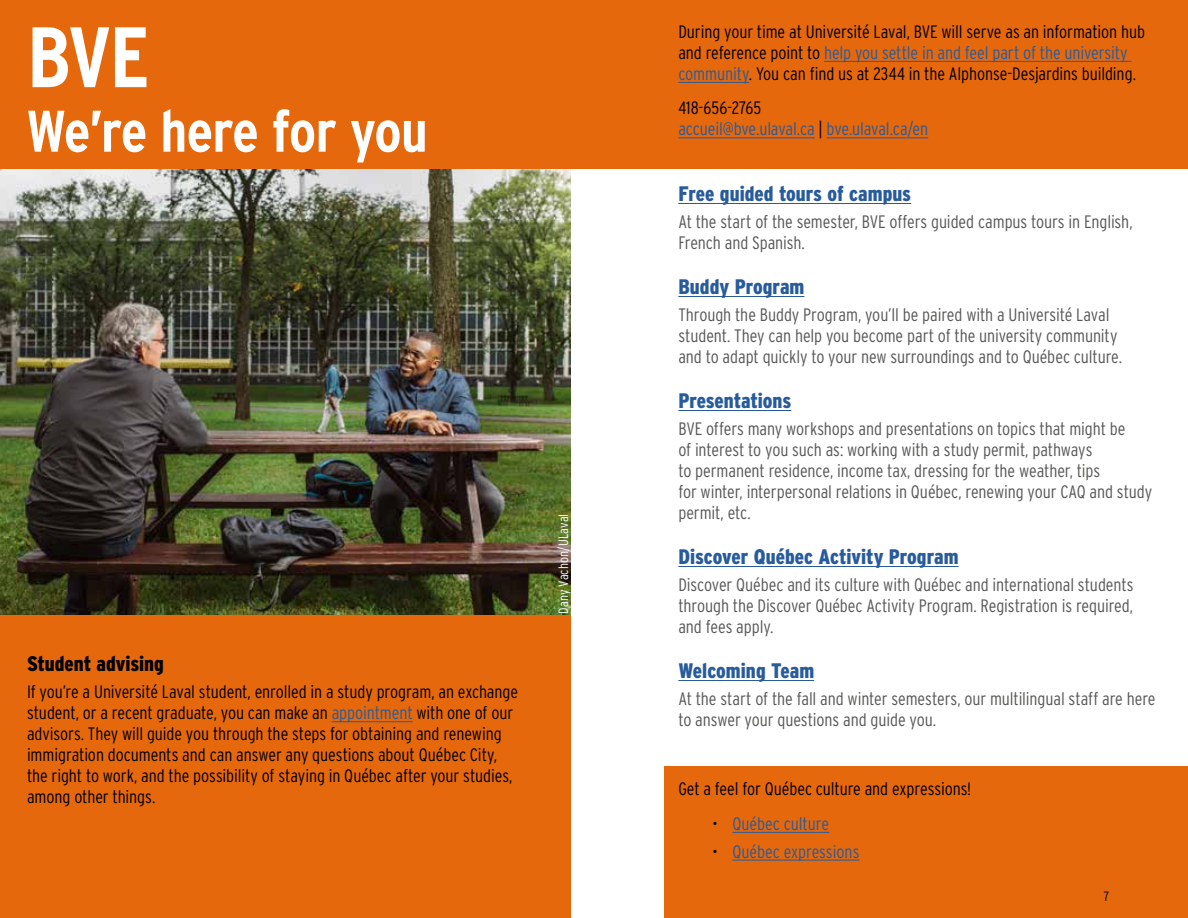
<style>
.page{position:relative;width:1188px;height:918px;background:#fff}
.page>*{position:absolute;margin:0;border:0;box-sizing:border-box;transform-origin:0 0}
.Titre_Accueil_BVE{font:700 condensed 85.5px "Interstate";color:#fff}
.Titre_Accueil_BVE-2{font:700 condensed 58.5px "Interstate";letter-spacing:-.02em;color:#fff}
.Sous-titre_noir__anc{font:900 condensed 21px "Interstate";color:#275b9b}
.Sous-titre_noir__anc-2{font:900 condensed 21px "Interstate";color:#000}
.texte_noir_80{font:300 condensed 18px/21px "Interstate";letter-spacing:-.005em;color:#575756}
.texte_noir{font:300 condensed 18px/21px "Interstate";letter-spacing:-.005em;color:#000}
.texte_noir-2{font:300 condensed 18px/21px "Interstate";letter-spacing:-.005em;color:#275b9b}
.photo_legende{font:300 condensed 13.5px "Interstate";letter-spacing:.01em;color:#fff}
.Texte_lexique{font:300 condensed 13.5px "Interstate";color:#000}
.s1{color:#275b9b}
.s2{color:#000}
</style>
<div class="page">
<div style="left:664px;top:766px;width:524px;height:152px;background:#e6680c"></div>
<img style="left:0;top:169px;width:570px;height:447px">
<div style="left:0;top:616px;width:570px;height:302px;background:#e6680c"></div>
<div style="left:0;top:0;width:1188px;height:169px;background:#e6680c"></div>
<hr style="left:824px;top:61px;width:308px;height:1px;background:#275b9b">
<hr style="left:678px;top:82px;width:71px;height:1px;background:#275b9b">
<hr style="left:678px;top:138px;width:137px;height:1px;background:#275b9b">
<hr style="left:827px;top:138px;width:101px;height:1px;background:#275b9b">
<hr style="left:678px;top:203px;width:233px;height:1px;background:#275b9b">
<hr style="left:678px;top:296px;width:126px;height:1px;background:#275b9b">
<hr style="left:678px;top:410px;width:113px;height:1px;background:#275b9b">
<hr style="left:678px;top:566px;width:281px;height:1px;background:#275b9b">
<hr style="left:678px;top:680px;width:136px;height:1px;background:#275b9b">
<hr style="left:732px;top:832px;width:97px;height:1px;background:#275b9b">
<hr style="left:732px;top:860px;width:127px;height:1px;background:#275b9b">
<hr style="left:332px;top:721px;width:81px;height:1px;background:#275b9b">
<p class="Titre_Accueil_BVE" style="left:27px;top:9px;width:125px">BVE</p>
<p class="Titre_Accueil_BVE-2" style="left:27px;top:98px;width:402px">We’re here for you</p>
<p class="Sous-titre_noir__anc-2" style="left:27px;top:652px;width:139px">Student advising</p>
<p class="texte_noir" style="left:27px;top:681px;width:493px">If you’re a Université Laval student, enrolled in a study program, an exchange student, or a recent graduate, you can make an <span class="s1">appointment</span> with one of our advisors. They will guide you through the steps for obtaining and renewing immigration documents and can answer any questions about Québec City, the right to work, and the possibility of staying in Québec after your studies, among other things.</p>
<p class="photo_legende" style="left:556px;top:614px;width:101px;rotate:-90deg">Dany Vachon/ULaval</p>
<p class="texte_noir" style="left:678px;top:21px;width:468px">During your time at Université Laval, BVE will serve as an information hub and reference point to <span class="s1">help you settle in and feel part of the university community</span>. You can find us at 2344 in the Alphonse-Desjardins building.</p>
<p class="texte_noir-2" style="left:678px;top:97px;width:251px"><span class="s2">418-656-2765<br></span>accueil@bve.ulaval.ca <span class="s2">|</span> bve.ulaval.ca/en</p>
<p class="Sous-titre_noir__anc" style="left:678px;top:182px;width:234px">Free guided tours of campus</p>
<p class="texte_noir_80" style="left:678px;top:211px;width:456px">At the start of the semester, BVE offers guided campus tours in English,<br>French and Spanish.</p>
<p class="Sous-titre_noir__anc" style="left:678px;top:275px;width:128px">Buddy Program</p>
<p class="texte_noir_80" style="left:678px;top:304px;width:445px">Through the Buddy Program, you’ll be paired with a Université Laval student. They can help you become part of the university community and to adapt quickly to your new surroundings and to Québec culture.</p>
<p class="Sous-titre_noir__anc" style="left:678px;top:389px;width:114px">Presentations</p>
<p class="texte_noir_80" style="left:678px;top:418px;width:476px">BVE offers many workshops and presentations on topics that might be<br>of interest to you such as: working with a study permit, pathways<br>to permanent residence, income tax, dressing for the weather, tips<br>for winter, interpersonal relations in Québec, renewing your CAQ and study permit, etc.</p>
<p class="Sous-titre_noir__anc" style="left:678px;top:545px;width:282px">Discover Québec Activity Program</p>
<p class="texte_noir_80" style="left:678px;top:574px;width:457px;text-align:justify">Discover Québec and its culture with Québec and international students through the Discover Québec Activity Program. Registration is required, and fees apply.</p>
<p class="Sous-titre_noir__anc" style="left:678px;top:659px;width:137px">Welcoming Team</p>
<p class="texte_noir_80" style="left:678px;top:688px;width:479px">At the start of the fall and winter semesters, our multilingual staff are here to answer your questions and guide you.</p>
<p class="texte_noir" style="left:678px;top:778px;width:294px">Get a feel for Québec culture and expressions!</p>
<p class="texte_noir-2" style="left:712px;top:813px;width:119px"><span class="s2">•</span> Québec culture</p>
<p class="texte_noir-2" style="left:712px;top:841px;width:149px"><span class="s2">•</span> Québec expressions</p>
<p class="Texte_lexique" style="left:1104px;top:889px;width:7px">7</p>
</div>
